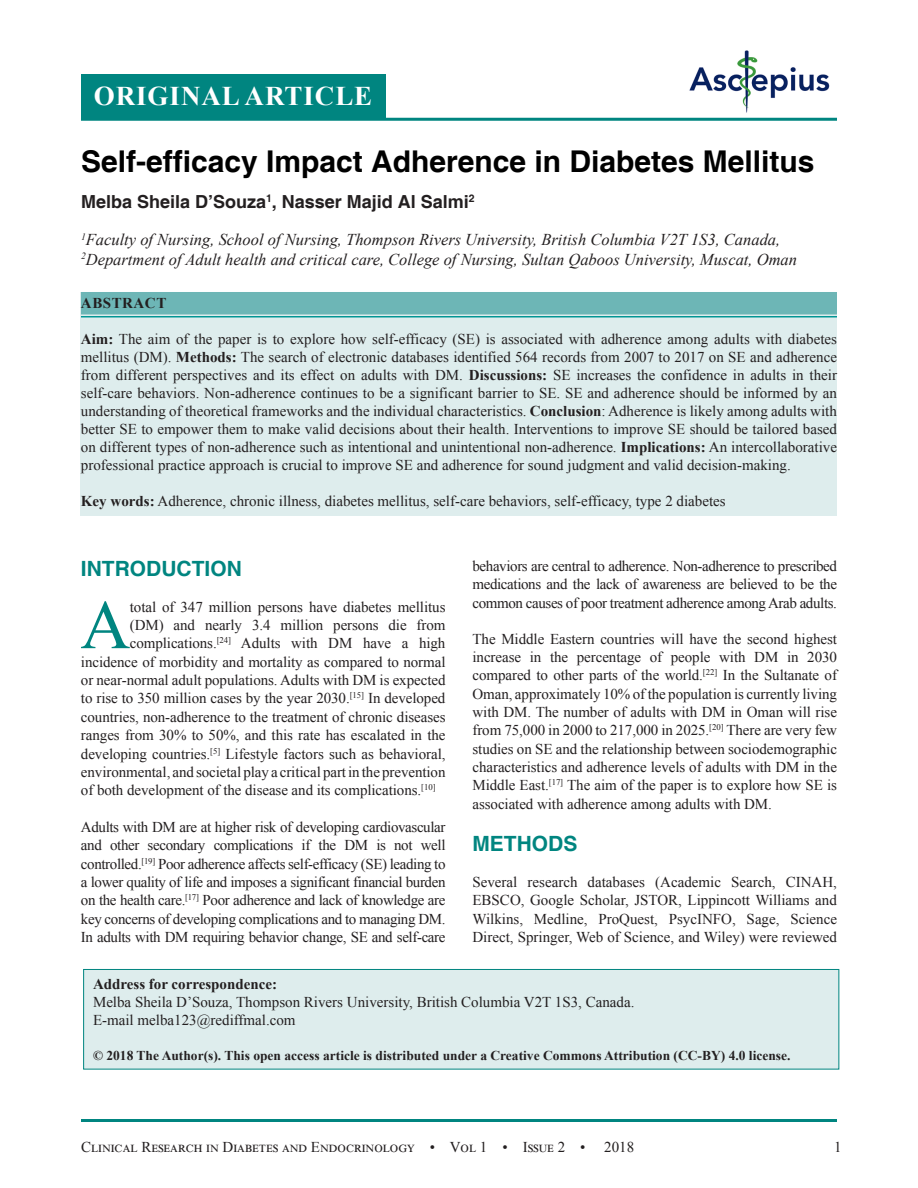
<style>
.page{position:relative;width:918px;height:1188px;background:#fff}
.page>*{position:absolute;margin:0;border:0;box-sizing:border-box;transform-origin:0 0}
.DROP_CAP_TX{font:69.3px "Times New Roman";color:#008580}
.AT{font:700 30px "Helvetica";color:#000}
.AH{font:700 27px "Times New Roman";letter-spacing:.035em;color:#fff}
.t1{font:700 21px "Helvetica";color:#008580}
.AU{font:700 18px "Helvetica";color:#231f20}
.AFF{font:italic 16.5px/19.5px "Times New Roman";color:#231f20}
.TX{font:15px/18.3px "Times New Roman";color:#231f20;text-align:justify}
.DROP_CAP_TX-2{font:15px "Times New Roman";letter-spacing:-.005em;color:#231f20}
.ADD{font:15px/18px "Times New Roman";color:#231f20}
.ABSH{font:700 15px "Times New Roman";letter-spacing:.035em;color:#231f20}
.CR{font:700 13.5px "Times New Roman";color:#231f20}
.s1{font-weight:700}
</style>
<div class="page">
<hr style="left:81px;top:1119px;width:756px;height:3px;background:#008580">
<img style="left:689px;top:50px;width:141px;height:63px">
<div style="left:81px;top:74px;width:304px;height:44px;background:#008580"></div>
<hr style="left:81px;top:118px;width:756px;height:3px;background:#008580">
<div style="left:81px;top:292px;width:756px;height:223px;background:#deeded"></div>
<div style="left:81px;top:292px;width:756px;height:22px;background:#6db6b6"></div>
<hr style="left:81px;top:316px;width:756px;height:1px;background:#029694">
<div style="left:84px;top:969px;width:755px;height:100px;background:#deeded"></div>
<div style="left:83px;top:969px;width:756px;height:101px;border:1px solid #008580"></div>
<p class="AH" style="left:94px;top:76px;width:280px">ORIGINAL ARTICLE</p>
<p class="AT" style="left:81px;top:143px;width:735px">Self-efficacy Impact Adherence in Diabetes Mellitus</p>
<p class="AU" style="left:81px;top:191px;width:395px">Melba Sheila D’Souza<sup>1</sup>, Nasser Majid Al Salmi<sup>2</sup></p>
<p class="AFF" style="left:81px;top:230px;width:718px"><sup>1</sup>Faculty of Nursing, School of Nursing, Thompson Rivers University, British Columbia V2T 1S3, Canada,<br><sup>2</sup>Department of Adult health and critical care, College of Nursing, Sultan Qaboos University, Muscat, Oman</p>
<p class="ABSH" style="left:81px;top:293px;width:87px">ABSTRACT</p>
<p class="TX" style="left:81px;top:330px;width:758px"><span class="s1">Aim:</span> The aim of the paper is to explore how self-efficacy (SE) is associated with adherence among adults with diabetes mellitus (DM). <span class="s1">Methods:</span> The search of electronic databases identified 564 records from 2007 to 2017 on SE and adherence from different perspectives and its effect on adults with DM. <span class="s1">Discussions:</span> SE increases the confidence in adults in their self-care behaviors. Non-adherence continues to be a significant barrier to SE. SE and adherence should be informed by an understanding of theoretical frameworks and the individual characteristics. <span class="s1">Conclusion</span>: Adherence is likely among adults with better SE to empower them to make valid decisions about their health. Interventions to improve SE should be tailored based on different types of non-adherence such as intentional and unintentional non-adherence. <span class="s1">Implications:</span> An intercollaborative professional practice approach is crucial to improve SE and adherence for sound judgment and valid decision-making.</p>
<p class="TX" style="left:81px;top:492px;width:646px"><span class="s1">Key words:</span> Adherence, chronic illness, diabetes mellitus, self-care behaviors, self-efficacy, type 2 diabetes</p>
<h1 class="t1" style="left:81px;top:556px;width:162px">INTRODUCTION</h1>
<p class="DROP_CAP_TX" style="left:80px;top:576px;width:52px">A</p>
<p class="DROP_CAP_TX-2" style="left:130px;top:597px;width:317px">total of 347 million persons have diabetes mellitus</p>
<p class="DROP_CAP_TX-2" style="left:130px;top:615px;width:317px">(DM) and nearly 3.4 million persons die from</p>
<p class="DROP_CAP_TX-2" style="left:130px;top:633px;width:317px">complications.<sup>[24]</sup> Adults with DM have a high</p>
<p class="DROP_CAP_TX-2" style="left:81px;top:651px;width:366px">incidence of morbidity and mortality as compared to normal</p>
<p class="DROP_CAP_TX-2" style="left:81px;top:669px;width:366px">or near-normal adult populations. Adults with DM is expected</p>
<p class="DROP_CAP_TX-2" style="left:81px;top:688px;width:366px">to rise to 350 million cases by the year 2030.<sup>[15]</sup> In developed</p>
<p class="DROP_CAP_TX-2" style="left:81px;top:706px;width:366px">countries, non-adherence to the treatment of chronic diseases</p>
<p class="DROP_CAP_TX-2" style="left:81px;top:725px;width:366px">ranges from 30% to 50%, and this rate has escalated in the</p>
<p class="DROP_CAP_TX-2" style="left:81px;top:743px;width:366px">developing countries.<sup>[5]</sup> Lifestyle factors such as behavioral,</p>
<p class="DROP_CAP_TX-2" style="left:81px;top:761px;width:366px">environmental, and societal play a critical part in the prevention</p>
<p class="DROP_CAP_TX-2" style="left:81px;top:780px;width:356px">of both development of the disease and its complications.<sup>[10]</sup></p>
<p class="TX" style="left:81px;top:817px;width:366px">Adults with DM are at higher risk of developing cardiovascular and other secondary complications if the DM is not well controlled.<sup>[19]</sup> Poor adherence affects self-efficacy (SE) leading to a lower quality of life and imposes a significant financial burden on the health care.<sup>[17]</sup> Poor adherence and lack of knowledge are key concerns of developing complications and to managing DM.<br>In adults with DM requiring behavior change, SE and self-care</p>
<p class="TX" style="left:472px;top:556px;width:366px">behaviors are central to adherence. Non-adherence to prescribed medications and the lack of awareness are believed to be the common causes of poor treatment adherence among Arab adults.</p>
<p class="TX" style="left:472px;top:629px;width:366px">The Middle Eastern countries will have the second highest increase in the percentage of people with DM in 2030 compared to other parts of the world.<sup>[22]</sup> In the Sultanate of Oman, approximately 10% of the population is currently living with DM. The number of adults with DM in Oman will rise from 75,000 in 2000 to 217,000 in 2025.<sup>[20]</sup> There are very few studies on SE and the relationship between sociodemographic characteristics and adherence levels of adults with DM in the Middle East.<sup>[17]</sup> The aim of the paper is to explore how SE is associated with adherence among adults with DM.</p>
<h1 class="t1" style="left:472px;top:831px;width:107px">METHODS</h1>
<p class="TX" style="left:472px;top:873px;width:366px">Several research databases (Academic Search, CINAH, EBSCO, Google Scholar, JSTOR, Lippincott Williams and Wilkins, Medline, ProQuest, PsycINFO, Sage, Science Direct, Springer, Web of Science, and Wiley) were reviewed</p>
<p class="ADD" style="left:93px;top:975px;width:543px"><span class="s1">Address for correspondence:<br></span>Melba Sheila D’Souza, Thompson Rivers University, British Columbia V2T 1S3, Canada.<br>E-mail melba123@rediffmal.com</p>
<p class="CR" style="left:93px;top:1045px;width:699px">© 2018 The Author(s). This open access article is distributed under a Creative Commons Attribution (CC-BY) 4.0 license.</p>
<p class="TX" style="left:81px;top:1137px;width:555px">Clinical Research in Diabetes and Endocrinology • Vol 1 • Issue 2 • 2018</p>
<p class="TX" style="left:834px;top:1137px;width:9px">1</p>
</div>
